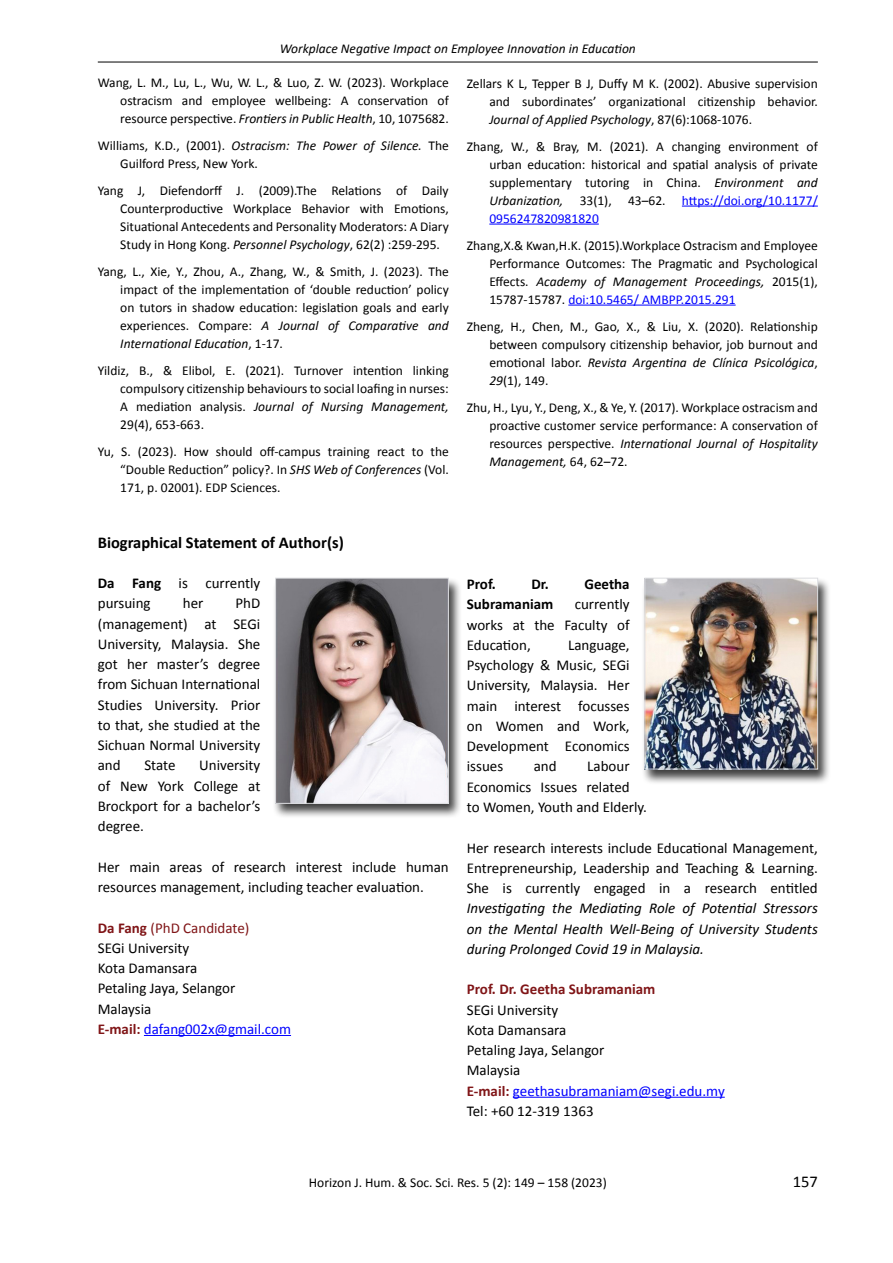
<style>
.page{position:relative;width:893px;height:1263px;background:#fff}
.page>*{position:absolute;margin:0;border:0;box-sizing:border-box;transform-origin:0 0}
.t1{font:700 16.5px "Calibri";color:#000}
.t2{font:16.5px "Calibri";color:#000}
.t3{font:15px/20.2px "Calibri";color:#000}
.t4{font:italic 15px/20.2px "Calibri";color:#000;text-align:justify}
.t5{font:700 15px/20.2px "Calibri";color:#000}
.t6{font:700 15px "Calibri";color:#801517}
.t7{font:13.5px/18px "Calibri";color:#000;text-align:justify}
.t8{font:italic 13.5px "Calibri";color:#000}
.s1{font-style:italic}
.s2{font-weight:700}
.s3{font-weight:700;color:#801517}
.s4{color:#801517}
.s5{color:#00f}
</style>
<div class="page">
<hr style="left:98px;top:62px;width:720px;height:1px;background:#000">
<hr style="left:682px;top:206px;width:136px;height:1px;background:#00f">
<hr style="left:489px;top:224px;width:110px;height:1px;background:#00f">
<hr style="left:568px;top:305px;width:168px;height:1px;background:#00f">
<hr style="left:144px;top:1035px;width:147px;height:1px;background:#00f">
<div style="left:272px;top:577px;width:190px;height:242px;background:#000;opacity:.75"></div>
<img style="left:277px;top:580px;width:170px;height:221px">
<div style="left:275px;top:578px;width:174px;height:225px;border:1px solid #dcdde0"></div>
<hr style="left:513px;top:1097px;width:212px;height:1px;background:#00f">
<div style="left:642px;top:577px;width:189px;height:208px;background:#000;opacity:.75"></div>
<img style="left:647px;top:580px;width:169px;height:187px">
<div style="left:645px;top:578px;width:173px;height:191px;border:1px solid #dcdde0"></div>
<p class="t8" style="left:280px;top:39px;width:358px">Workplace Negative Impact on Employee Innovation in Education</p>
<p class="t7" style="left:120px;top:74px;width:330px;text-indent:-23px">Wang, L. M., Lu, L., Wu, W. L., &amp; Luo, Z. W. (2023). Workplace ostracism and employee wellbeing: A conservation of resource perspective. <span class="s1">Frontiers in Public Health</span>, 10, 1075682.</p>
<p class="t7" style="left:120px;top:137px;width:330px;text-indent:-22px">Williams, K.D., (2001). <span class="s1">Ostracism: The Power of Silence.</span> The<br>Guilford Press, New York.</p>
<p class="t7" style="left:120px;top:182px;width:330px;text-indent:-23px">Yang J, Diefendorff J. (2009).The Relations of Daily Counterproductive Workplace Behavior with Emotions, Situational Antecedents and Personality Moderators: A Diary Study in Hong Kong. <span class="s1">Personnel Psychology</span>, 62(2) :259-295.</p>
<p class="t7" style="left:120px;top:263px;width:330px;text-indent:-23px">Yang, L., Xie, Y., Zhou, A., Zhang, W., &amp; Smith, J. (2023). The impact of the implementation of ‘double reduction’ policy on tutors in shadow education: legislation goals and early experiences. Compare: <span class="s1">A Journal of Comparative and International Education</span>, 1-17.</p>
<p class="t7" style="left:120px;top:362px;width:330px;text-indent:-23px">Yildiz, B., &amp; Elibol, E. (2021). Turnover intention linking compulsory citizenship behaviours to social loafing in nurses:<br>A mediation analysis. <span class="s1">Journal of Nursing Management, </span>29(4), 653-663.</p>
<p class="t7" style="left:120px;top:443px;width:330px;text-indent:-23px">Yu, S. (2023). How should off-campus training react to the “Double Reduction” policy?. In <span class="s1">SHS Web of Conferences</span> (Vol.<br>171, p. 02001). EDP Sciences.</p>
<p class="t1" style="left:98px;top:532px;width:248px">Biographical Statement of Author(s)</p>
<p class="t3" style="left:98px;top:573px;width:164px"><span class="s2">Da Fang</span> is currently pursuing</p>
<p class="t3" style="left:98px;top:593px;width:164px;text-align:justify;text-indent:138px">PhD (management) at SEGi University, Malaysia. She got her master’s degree from Sichuan International Studies University. Prior to that, she studied at the Sichuan Normal University and</p>
<p class="t3" style="left:183px;top:593px;width:22px">her</p>
<p class="t3" style="left:98px;top:755px;width:164px;text-align:justify;text-indent:101px">University of New York College at Brockport for a bachelor’s degree.</p>
<p class="t3" style="left:98px;top:857px;width:352px">Her main areas of research interest include human resources management, including teacher evaluation.</p>
<p class="t3" style="left:98px;top:917px;width:195px"><span class="s3">Da Fang</span> <span class="s4">(PhD Candidate)<br></span>SEGi University<br>Kota Damansara<br>Petaling Jaya, Selangor<br>Malaysia<br><span class="s3">E-mail:</span> <span class="s5">dafang002x@gmail.com</span></p>
<p class="t3" style="left:144px;top:755px;width:33px">State</p>
<p class="t7" style="left:489px;top:74px;width:330px;text-indent:-23px">Zellars K L, Tepper B J, Duffy M K. (2002). Abusive supervision and subordinates’ organizational citizenship behavior.<br><span class="s1">Journal of Applied Psychology</span>, 87(6):1068-1076.</p>
<p class="t7" style="left:489px;top:137px;width:330px;text-indent:-23px">Zhang, W., &amp; Bray, M. (2021). A changing environment of urban education: historical and spatial analysis of private supplementary tutoring in China. <span class="s1">Environment and Urbanization,</span> 33(1), 43–62. <span class="s5">https://doi.org/10.1177/ 0956247820981820</span></p>
<p class="t7" style="left:489px;top:236px;width:330px;text-indent:-23px">Zhang,X.&amp; Kwan,H.K. (2015).Workplace Ostracism and Employee Performance Outcomes: The Pragmatic and Psychological Effects. <span class="s1">Academy of Management Proceedings,</span> 2015(1), 15787-15787. <span class="s5">doi:10.5465/ AMBPP.2015.291</span></p>
<p class="t7" style="left:489px;top:317px;width:330px;text-indent:-23px">Zheng, H., Chen, M., Gao, X., &amp; Liu, X. (2020). Relationship between compulsory citizenship behavior, job burnout and emotional labor. <span class="s1">Revista Argentina de Clínica Psicológica</span>, <span class="s1">29</span>(1), 149.</p>
<p class="t7" style="left:489px;top:398px;width:330px;text-indent:-23px">Zhu, H., Lyu, Y., Deng, X., &amp; Ye, Y. (2017). Workplace ostracism and proactive customer service performance: A conservation of resources perspective. <span class="s1">International Journal of Hospitality Management,</span> 64, 62–72.</p>
<p class="t5" style="left:467px;top:574px;width:31px">Prof.</p>
<p class="t5" style="left:467px;top:574px;width:164px;text-indent:65px">Dr. Geetha<br>Subramaniam</p>
<p class="t3" style="left:467px;top:594px;width:164px;text-align:justify;text-indent:108px">currently works at the Faculty of Education,</p>
<p class="t3" style="left:467px;top:635px;width:164px;text-align:justify;text-indent:101px">Language, Psychology &amp; Music, SEGi University, Malaysia. Her main interest focusses on Women and Work, Development Economics issues</p>
<p class="t3" style="left:467px;top:756px;width:182px;text-indent:120px">Labour<br>Economics Issues related<br>to Women, Youth and Elderly.</p>
<p class="t3" style="left:467px;top:837px;width:353px;text-align:justify">Her research interests include Educational Management, Entrepreneurship, Leadership and Teaching &amp; Learning.<br>She is currently engaged in a research entitled</p>
<p class="t4" style="left:467px;top:897px;width:352px">Investigating the Mediating Role of Potential Stressors on the Mental Health Well-Being of University Students during Prolonged Covid 19 in Malaysia.</p>
<p class="t6" style="left:467px;top:980px;width:190px">Prof. Dr. Geetha Subramaniam</p>
<p class="t3" style="left:467px;top:999px;width:259px">SEGi University<br>Kota Damansara<br>Petaling Jaya, Selangor<br>Malaysia<br><span class="s3">E-mail:</span> <span class="s5">geethasubramaniam@segi.edu.my<br></span>Tel: +60 12-319 1363</p>
<p class="t3" style="left:534px;top:756px;width:24px">and</p>
<p class="t7" style="left:309px;top:1173px;width:299px">Horizon J. Hum. &amp; Soc. Sci. Res. 5 (2): 149 – 158 (2023)</p>
<p class="t2" style="left:793px;top:1171px;width:27px">157</p>
</div>
